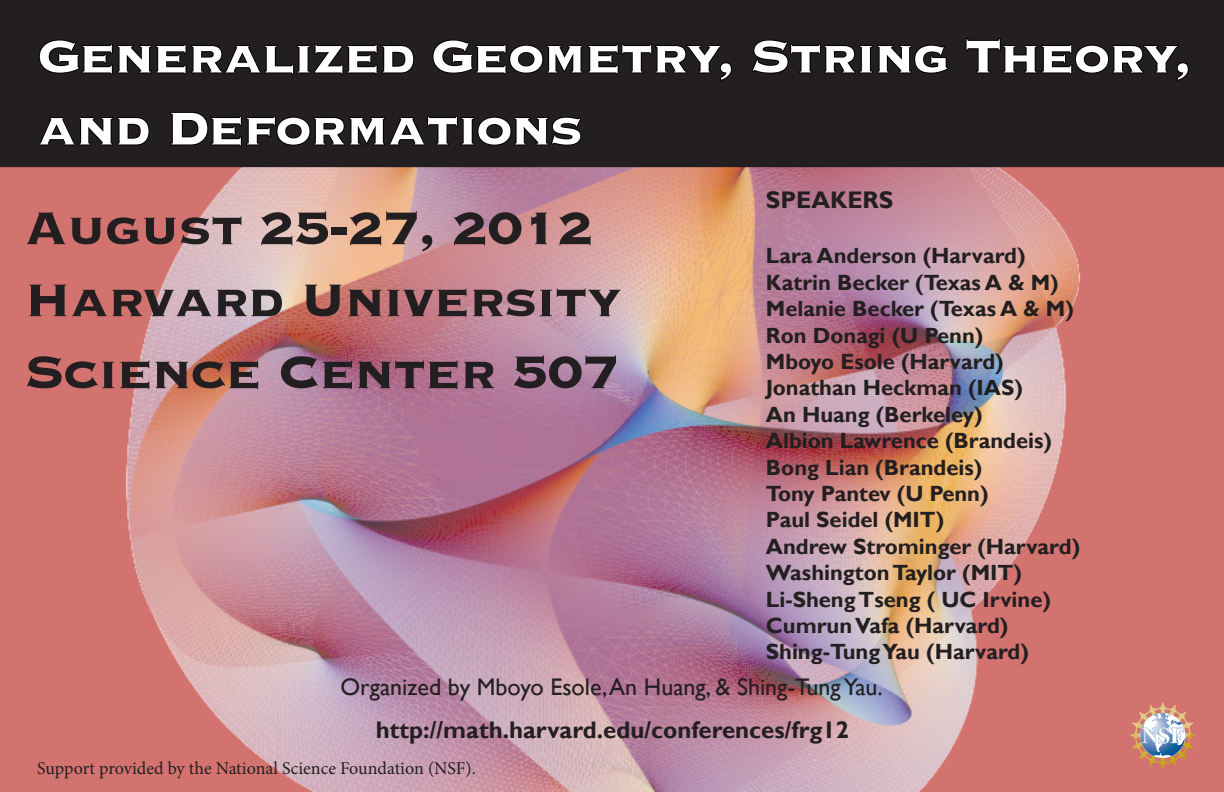
<style>
.page{position:relative;width:1224px;height:792px;background:#fff}
.page>*{position:absolute;margin:0;border:0;box-sizing:border-box;transform-origin:0 0}
.t1{font:700 60px/72px "Copperplate";letter-spacing:-.025em;color:#231f20}
.t2{font:700 60px/72px "Copperplate";letter-spacing:-.025em;color:#fff}
.t3{font:700 24px "Gill Sans";color:#231f20}
.t4{font:24px "Gill Sans";color:#231f20}
.t5{font:700 22px/26.4px "Gill Sans";color:#231f20}
.t6{font:18px "Minion Pro";color:#231f20}
</style>
<div class="page">
<div style="left:0;top:167px;width:1224px;height:625px;background:#d37370"></div>
<img style="left:109px;top:167px;width:989px;height:625px">
<div style="left:0;top:0;width:1224px;height:167px;background:#231f20"></div>
<svg style="left:38px;top:38px;width:377px;height:38px;background:#1a1717"></svg>
<svg style="left:431px;top:38px;width:302px;height:44px;background:#1b1819"></svg>
<svg style="left:750px;top:38px;width:199px;height:37px;background:#191717"></svg>
<svg style="left:965px;top:37px;width:225px;height:45px;background:#1c1819"></svg>
<svg style="left:38px;top:116px;width:113px;height:31px;background:#191617"></svg>
<svg style="left:169px;top:111px;width:414px;height:37px;background:#1a1717"></svg>
<svg style="left:1130px;top:703px;width:65px;height:65px;background:#c29b93"></svg>
<h1 class="t2" style="left:37px;top:17px;width:1156px">Generalized Geometry, String Theory, and Deformations</h1>
<h1 class="t1" style="left:24px;top:188px;width:600px">August 25-27, 2012<br>Harvard University<br>Science Center 507</h1>
<p class="t3" style="left:766px;top:186px;width:129px">SPEAKERS</p>
<p class="t5" style="left:766px;top:243px;width:316px">Lara Anderson (Harvard)<br>Katrin Becker (Texas A &amp; M)<br>Melanie Becker (Texas A &amp; M)<br>Ron Donagi (U Penn)<br>Mboyo Esole (Harvard)<br>Jonathan Heckman (IAS)<br>An Huang (Berkeley)<br>Albion Lawrence (Brandeis)<br>Bong Lian (Brandeis)<br>Tony Pantev (U Penn)<br>Paul Seidel (MIT)<br>Andrew Strominger (Harvard)<br>Washington Taylor (MIT)<br>Li-Sheng Tseng ( UC Irvine)<br>Cumrun Vafa (Harvard)<br>Shing-Tung Yau (Harvard)</p>
<p class="t4" style="left:341px;top:673px;width:544px">Organized by Mboyo Esole, An Huang, &amp; Shing-Tung Yau.</p>
<p class="t3" style="left:376px;top:715px;width:475px">http://math.harvard.edu/conferences/frg12</p>
<p class="t6" style="left:37px;top:756px;width:440px">Support provided by the National Science Foundation (NSF).</p>
</div>
